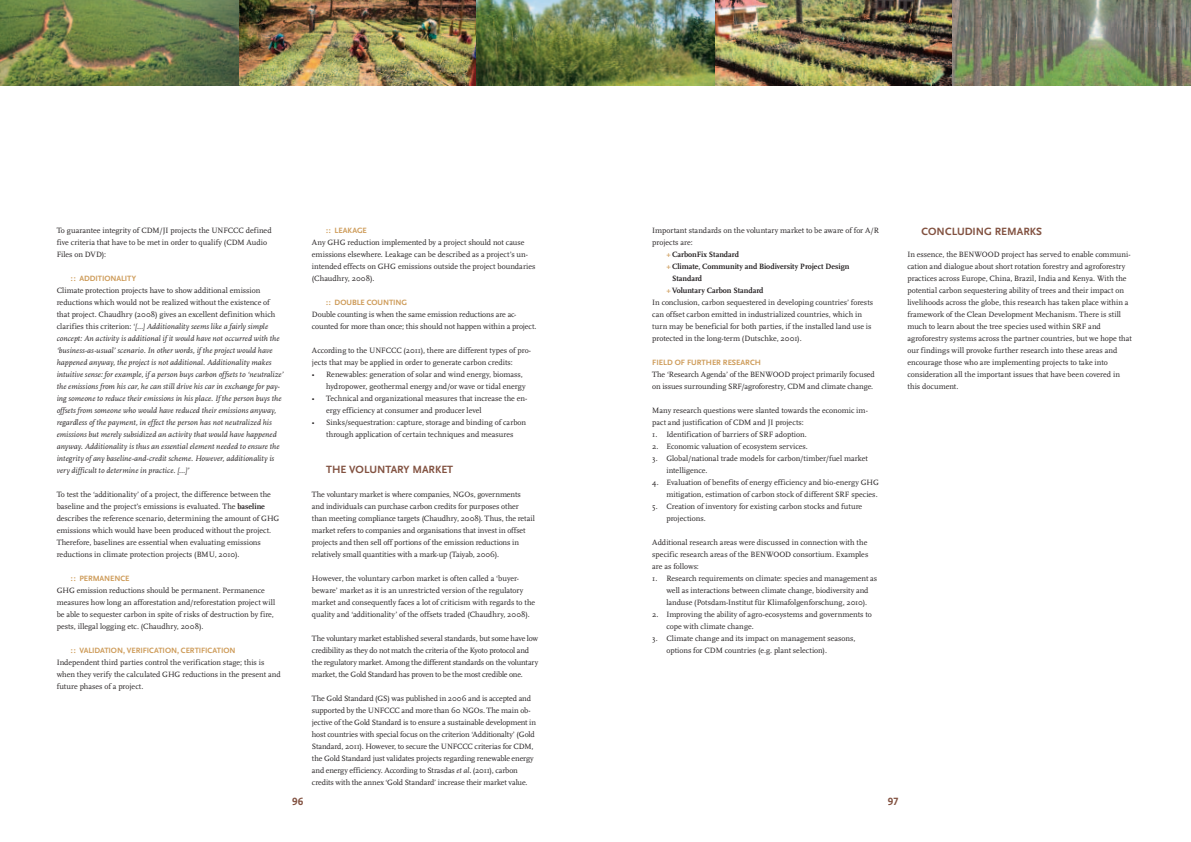
<style>
.page{position:relative;width:1191px;height:842px;background:#fff}
.page>*{position:absolute;margin:0;border:0;box-sizing:border-box;transform-origin:0 0}
.t1{font:11px "Scala Sans Bold LF";color:#825241}
.t2{font:8px/12px "Scala";letter-spacing:-.005em;color:#231f20}
.t3{font:italic 8px/12px "Scala";letter-spacing:.005em;color:#231f20}
.t4{font:8px "Scala Sans Bold LF";letter-spacing:-.005em;color:#ce9c5a}
.t5{font:700 8px "Scala";color:#231f20}
.s1{font-style:normal}
.s2{font-weight:700}
.s3{font-style:italic}
.s4{font-family:"Scala Sans Bold LF";font-weight:400;color:#ce9c5a}
</style>
<div class="page">
<img style="left:0;top:0;width:1191px;height:85px">
<p class="t2" style="left:57px;top:225px;width:216px">To guarantee integrity of CDM/JI projects the UNFCCC defined five criteria that have to be met in order to qualify (CDM Audio<br>Files on DVD):</p>
<p class="t4" style="left:71px;top:274px;width:30px">:: ADDITION</p>
<p class="t4" style="left:116px;top:274px;width:10px">ALITY</p>
<p class="t3" style="left:57px;top:285px;width:228px"><span class="s1">Climate protection projects have to show additional emission reductions which would not be realized without the existence of that project. Chaudhry (2008) gives an excellent definition which clarifies this criterion: ‘</span>[…] Additionality seems like a fairly simple concept: An activity is additional if it would have not occurred with the ‘business-as-usual’ scenario. In other words, if the project would have happened anyway, the project is not additional. Additionality makes intuitive sense: for example, if a person buys carbon offsets to ‘neutralize’ the emissions from his car, he can still drive his car in exchange for pay&shy;ing someone to reduce their emissions in his place. If the person buys the offsets from someone who would have reduced their emissions anyway, regardless of the payment, in effect the person has not neutralized his emissions but merely subsidized an activity that would have happened anyway. Additionality is thus an essential element needed to ensure the integrity of any baseline-and-credit scheme. However, additionality is very difficult to determine in practice. […]’</p>
<p class="t2" style="left:57px;top:489px;width:224px">To test the ‘additionality’ of a project, the difference between the baseline and the project’s emissions is evaluated. The <span class="s2">baseline </span>describes the reference scenario, determining the amount of GHG emissions which would have been produced without the project.<br>Therefore, baselines are essential when evaluating emissions reductions in climate protection projects (BMU, 2010).</p>
<p class="t4" style="left:71px;top:574px;width:60px">:: PERMAN ENCE</p>
<p class="t2" style="left:57px;top:585px;width:220px">GHG emission reductions should be permanent. Permanence measures how long an afforestation and/reforestation project will be able to sequester carbon in spite of risks of destruction by fire, pests, illegal logging etc. (Chaudhry, 2008).</p>
<p class="t4" style="left:71px;top:646px;width:39px">:: VALI DATION</p>
<p class="t4" style="left:123px;top:646px;width:41px">, VERI FICATION</p>
<p class="t4" style="left:177px;top:646px;width:46px">, CERTI FICATION</p>
<p class="t2" style="left:57px;top:657px;width:225px">Independent third parties control the verification stage; this is when they verify the calculated GHG reductions in the present and future phases of a project.</p>
<p class="t4" style="left:326px;top:226px;width:42px">:: LEAKAGE</p>
<p class="t2" style="left:312px;top:237px;width:225px">Any GHG reduction implemented by a project should not cause emissions elsewhere. Leakage can be described as a project’s un&shy;intended effects on GHG emissions outside the project boundaries (Chaudhry, 2008).</p>
<p class="t4" style="left:326px;top:298px;width:52px">:: DOUBLE COUNTING</p>
<p class="t2" style="left:312px;top:309px;width:226px">Double counting is when the same emission reductions are ac&shy;counted for more than once; this should not happen within a project.</p>
<p class="t2" style="left:312px;top:345px;width:221px">According to the UNFCCC (2011), there are different types of pro&shy;jects that may be applied in order to generate carbon credits:</p>
<p class="t2" style="left:326px;top:369px;width:201px;text-indent:-14px">• Renewables: generation of solar and wind energy, biomass, hydropower, geothermal energy and/or wave or tidal energy</p>
<p class="t2" style="left:326px;top:393px;width:203px;text-indent:-14px">• Technical and organizational measures that increase the en&shy;ergy efficiency at consumer and producer level</p>
<p class="t2" style="left:312px;top:417px;width:216px;text-align:center">• Sinks/sequestration: capture, storage and binding of carbon through application of certain techniques and measures</p>
<h1 class="t1" style="left:326px;top:464px;width:104px">THE VOLUNTARY MARKE</h1>
<h1 class="t1" style="left:447px;top:464px;width:7px">T</h1>
<p class="t2" style="left:312px;top:489px;width:224px">The voluntary market is where companies, NGOs, governments and individuals can purchase carbon credits for purposes other than meeting compliance targets (Chaudhry, 2008). Thus, the retail market refers to companies and organisations that invest in offset projects and then sell off portions of the emission reductions in relatively small quantities with a mark-up (Taiyab, 2006).</p>
<p class="t2" style="left:312px;top:573px;width:225px">However, the voluntary carbon market is often called a ‘buyer&shy;beware’ market as it is an unrestricted version of the regulatory market and consequently faces a lot of criticism with regards to the quality and ‘additionality’ of the offsets traded (Chaudhry, 2008).</p>
<p class="t2" style="left:312px;top:633px;width:228px">The voluntary market established several standards, but some have low credibility as they do not match the criteria of the Kyoto protocol and the regulatory market. Among the different standards on the voluntary market, the Gold Standard has proven to be the most credible one.</p>
<p class="t2" style="left:312px;top:693px;width:226px">The Gold Standard (GS) was published in 2006 and is accepted and supported by the UNFCCC and more than 60 NGOs. The main ob&shy;jective of the Gold Standard is to ensure a sustainable development in host countries with special focus on the criterion ‘Additionalty’ (Gold Standard, 2011). However, to secure the UNFCCC criterias for CDM, the Gold Standard just validates projects regarding renewable energy and energy efficiency. According to Strasdas <span class="s3">et al.</span> (2011), carbon credits with the annex ‘Gold Standard’ increase their market value.</p>
<p class="t2" style="left:652px;top:225px;width:228px">Important standards on the voluntary market to be aware of for A/R</p>
<p class="t2" style="left:652px;top:237px;width:42px">projects are:</p>
<p class="t5" style="left:666px;top:250px;width:74px"><span class="s4">+</span> CarbonFix Standard</p>
<p class="t5" style="left:666px;top:262px;width:185px"><span class="s4">+</span> Climate, Community and Biodiversity Project Design</p>
<p class="t5" style="left:672px;top:274px;width:32px">Standard</p>
<p class="t5" style="left:666px;top:286px;width:99px"><span class="s4">+</span> Voluntary Carbon Standard</p>
<p class="t2" style="left:652px;top:297px;width:222px">In conclusion, carbon sequestered in developing countries’ forests</p>
<p class="t2" style="left:652px;top:309px;width:211px">can offset carbon emitted in industrialized countries, which in</p>
<p class="t2" style="left:652px;top:321px;width:221px">turn may be beneficial for both parties, if the installed land use is</p>
<p class="t2" style="left:652px;top:333px;width:151px">protected in the long-term (Dutschke, 2001).</p>
<p class="t4" style="left:652px;top:358px;width:77px">FIELD OF FURTHER RESEARC</p>
<p class="t4" style="left:755px;top:358px;width:8px">H</p>
<p class="t2" style="left:652px;top:369px;width:224px">The ‘Research Agenda’ of the BENWOOD project primarily focused on issues surrounding SRF/agroforestry, CDM and climate change.</p>
<p class="t2" style="left:652px;top:405px;width:217px">Many research questions were slanted towards the economic im&shy;pact and justification of CDM and JI projects:</p>
<p class="t2" style="left:652px;top:429px;width:156px">1. Identification of barriers of SRF adoption.</p>
<p class="t2" style="left:652px;top:441px;width:157px">2. Economic valuation of ecosystem services.</p>
<p class="t2" style="left:666px;top:453px;width:203px;text-indent:-14px">3. Global/national trade models for carbon/timber/fuel market intelligence.</p>
<p class="t2" style="left:652px;top:477px;width:228px;text-align:right">4. Evaluation of benefits of energy efficiency and bio-energy GHG mitigation, estimation of carbon stock of different SRF species.</p>
<p class="t2" style="left:666px;top:501px;width:197px;text-indent:-14px">5. Creation of inventory for existing carbon stocks and future projections.</p>
<p class="t2" style="left:652px;top:537px;width:218px">Additional research areas were discussed in connection with the specific research areas of the BENWOOD consortium. Examples are as follows:</p>
<p class="t2" style="left:666px;top:573px;width:212px;text-indent:-14px">1. Research requirements on climate: species and management as well as interactions between climate change, biodiversity and landuse (Potsdam-Institut für Klimafolgenforschung, 2010).</p>
<p class="t2" style="left:666px;top:609px;width:207px;text-indent:-14px">2. Improving the ability of agro-ecosystems and governments to cope with climate change.</p>
<p class="t2" style="left:666px;top:633px;width:190px;text-indent:-14px">3. Climate change and its impact on management seasons, options for CDM countries (e.g. plant selection).</p>
<h1 class="t1" style="left:292px;top:796px;width:12px">96</h1>
<h1 class="t1" style="left:887px;top:796px;width:12px">97</h1>
<h1 class="t1" style="left:921px;top:225px;width:58px">CONCLU DING</h1>
<h1 class="t1" style="left:994px;top:225px;width:49px">REMARKS</h1>
<p class="t2" style="left:907px;top:249px;width:226px">In essence, the BENWOOD project has served to enable communi&shy;cation and dialogue about short rotation forestry and agroforestry practices across Europe, China, Brazil, India and Kenya. With the potential carbon sequestering ability of trees and their impact on livelihoods across the globe, this research has taken place within a framework of the Clean Development Mechanism. There is still much to learn about the tree species used within SRF and agroforestry systems across the partner countries, but we hope that our findings will provoke further research into these areas and encourage those who are implementing projects to take into consideration all the important issues that have been covered in this document.</p>
</div>
